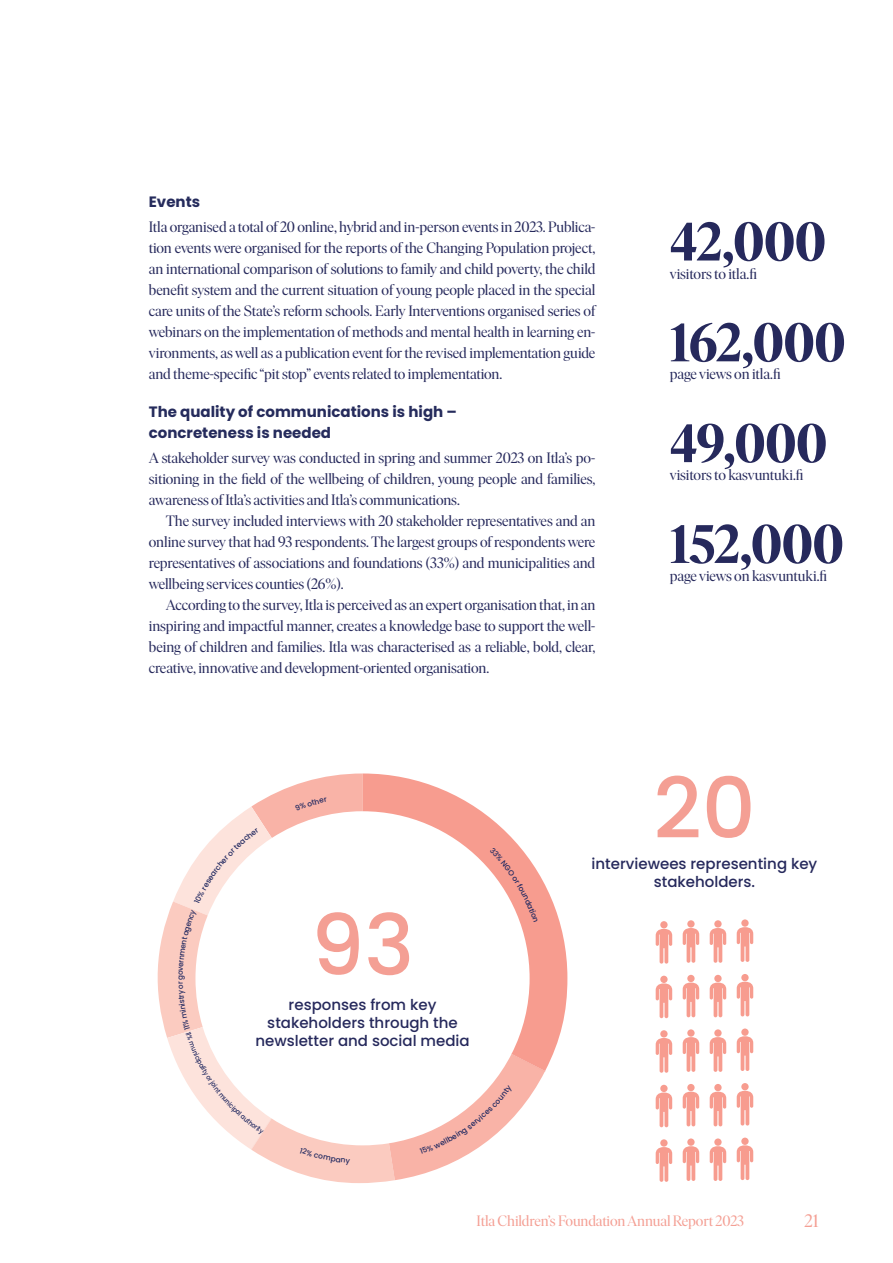
<style>
.page{position:relative;width:893px;height:1263px;background:#fff}
.page>*{position:absolute;margin:0;border:0;box-sizing:border-box;transform-origin:0 0}
.t1{font:500 84px "Poppins";color:#f49f94}
.t2{font:700 54px "Ivar Display";color:#26295c}
.t3{font:18px "Ivar Display";color:#f49f94}
.t4{font:15px/21px "Ivar Display";letter-spacing:-.005em;color:#26295c;text-align:justify}
.t5{font:500 15px/18px "Poppins";color:#26295c;text-align:center}
.t6{font:700 15px/21px "Poppins";color:#252b5c}
.t7{font:15px "Ivar Display";letter-spacing:-.01em;color:#f49f94}
</style>
<div class="page">
<div style="left:741px;top:919px;width:8px;height:8px;background:#f79c8f;border-radius:50%"></div>
<svg style="left:737px;top:927px;width:16px;height:35px"></svg>
<div style="left:741px;top:974px;width:8px;height:7px;background:#f79c8f;border-radius:50%"></div>
<svg style="left:737px;top:982px;width:16px;height:34px"></svg>
<div style="left:741px;top:1028px;width:8px;height:8px;background:#f79c8f;border-radius:50%"></div>
<svg style="left:737px;top:1036px;width:16px;height:35px"></svg>
<div style="left:741px;top:1083px;width:8px;height:7px;background:#f79c8f;border-radius:50%"></div>
<svg style="left:737px;top:1091px;width:16px;height:34px"></svg>
<div style="left:741px;top:1137px;width:8px;height:8px;background:#f79c8f;border-radius:50%"></div>
<svg style="left:737px;top:1145px;width:16px;height:35px"></svg>
<div style="left:687px;top:920px;width:8px;height:7px;background:#f79c8f;border-radius:50%"></div>
<svg style="left:683px;top:928px;width:16px;height:35px"></svg>
<div style="left:687px;top:975px;width:8px;height:7px;background:#f79c8f;border-radius:50%"></div>
<svg style="left:683px;top:982px;width:16px;height:35px"></svg>
<div style="left:687px;top:1029px;width:8px;height:8px;background:#f79c8f;border-radius:50%"></div>
<svg style="left:683px;top:1037px;width:16px;height:35px"></svg>
<div style="left:687px;top:1084px;width:8px;height:7px;background:#f79c8f;border-radius:50%"></div>
<svg style="left:683px;top:1092px;width:16px;height:34px"></svg>
<div style="left:687px;top:1138px;width:8px;height:8px;background:#f79c8f;border-radius:50%"></div>
<svg style="left:683px;top:1146px;width:16px;height:35px"></svg>
<div style="left:714px;top:920px;width:8px;height:7px;background:#f79c8f;border-radius:50%"></div>
<svg style="left:710px;top:928px;width:16px;height:35px"></svg>
<div style="left:714px;top:975px;width:8px;height:7px;background:#f79c8f;border-radius:50%"></div>
<svg style="left:710px;top:982px;width:16px;height:35px"></svg>
<div style="left:714px;top:1029px;width:8px;height:8px;background:#f79c8f;border-radius:50%"></div>
<svg style="left:710px;top:1037px;width:16px;height:35px"></svg>
<div style="left:714px;top:1084px;width:8px;height:7px;background:#f79c8f;border-radius:50%"></div>
<svg style="left:710px;top:1092px;width:16px;height:34px"></svg>
<div style="left:714px;top:1138px;width:8px;height:8px;background:#f79c8f;border-radius:50%"></div>
<svg style="left:710px;top:1146px;width:16px;height:35px"></svg>
<div style="left:660px;top:921px;width:8px;height:7px;background:#f79c8f;border-radius:50%"></div>
<svg style="left:656px;top:929px;width:16px;height:35px"></svg>
<div style="left:660px;top:976px;width:8px;height:7px;background:#f79c8f;border-radius:50%"></div>
<svg style="left:656px;top:983px;width:16px;height:35px"></svg>
<div style="left:660px;top:1030px;width:8px;height:7px;background:#f79c8f;border-radius:50%"></div>
<svg style="left:656px;top:1038px;width:16px;height:35px"></svg>
<div style="left:660px;top:1085px;width:8px;height:7px;background:#f79c8f;border-radius:50%"></div>
<svg style="left:656px;top:1092px;width:16px;height:35px"></svg>
<div style="left:660px;top:1139px;width:8px;height:8px;background:#f79c8f;border-radius:50%"></div>
<svg style="left:656px;top:1147px;width:16px;height:35px"></svg>
<svg style="left:545px;top:885px;width:22px;height:186px;fill:#f79c8f"></svg>
<svg style="left:158px;top:773px;width:387px;height:410px"></svg>
<p class="t6" style="left:149px;top:191px;width:53px">Events</p>
<p class="t4" style="left:149px;top:217px;width:448px">Itla organised a total of 20 online, hybrid and in-person events in 2023. Publica&shy;tion events were organised for the reports of the Changing Population project, an international comparison of solutions to family and child poverty, the child benefit system and the current situation of young people placed in the special care units of the State’s reform schools. Early Interventions organised series of webinars on the implementation of methods and mental health in learning en&shy;vironments, as well as a publication event for the revised implementation guide and theme-specific “pit stop” events related to implementation.</p>
<p class="t6" style="left:149px;top:401px;width:310px">The quality of communications is high – concreteness is needed</p>
<p class="t4" style="left:149px;top:448px;width:448px">A stakeholder survey was conducted in spring and summer 2023 on Itla’s po&shy;sitioning in the field of the wellbeing of children, young people and families, awareness of Itla’s activities and Itla’s communications.</p>
<p class="t4" style="left:149px;top:511px;width:448px;text-indent:17px">The survey included interviews with 20 stakeholder representatives and an online survey that had 93 respondents. The largest groups of respondents were representatives of associations and foundations (33%) and municipalities and wellbeing services counties (26%).</p>
<p class="t4" style="left:149px;top:595px;width:448px;text-indent:17px">According to the survey, Itla is perceived as an expert organisation that, in an inspiring and impactful manner, creates a knowledge base to support the well&shy;being of children and families. Itla was characterised as a reliable, bold, clear, creative, innovative and development-oriented organisation.</p>
<h2 class="t2" style="left:670px;top:212px;width:158px">42,000</h2>
<p class="t4" style="left:670px;top:263px;width:89px">visitors to itla.fi</p>
<h2 class="t2" style="left:670px;top:313px;width:177px">162,000</h2>
<p class="t4" style="left:670px;top:364px;width:112px">page views on itla.fi</p>
<h2 class="t2" style="left:670px;top:414px;width:159px">49,000</h2>
<p class="t4" style="left:670px;top:465px;width:135px">visitors to kasvuntuki.fi</p>
<h2 class="t2" style="left:670px;top:515px;width:175px">152,000</h2>
<p class="t4" style="left:670px;top:566px;width:159px">page views on kasvuntuki.fi</p>
<h1 class="t1" style="left:311px;top:897px;width:105px">93</h1>
<p class="t5" style="left:255px;top:995px;width:216px">responses from key stakeholders through the newsletter and social media</p>
<h1 class="t1" style="left:653px;top:760px;width:104px">20</h1>
<p class="t5" style="left:592px;top:855px;width:227px">interviewees representing key stakeholders.</p>
<p class="t7" style="left:477px;top:1212px;width:269px">Itla Children’s Foundation Annual Report 2023</p>
<p class="t3" style="left:804px;top:1211px;width:16px">21</p>
</div>
